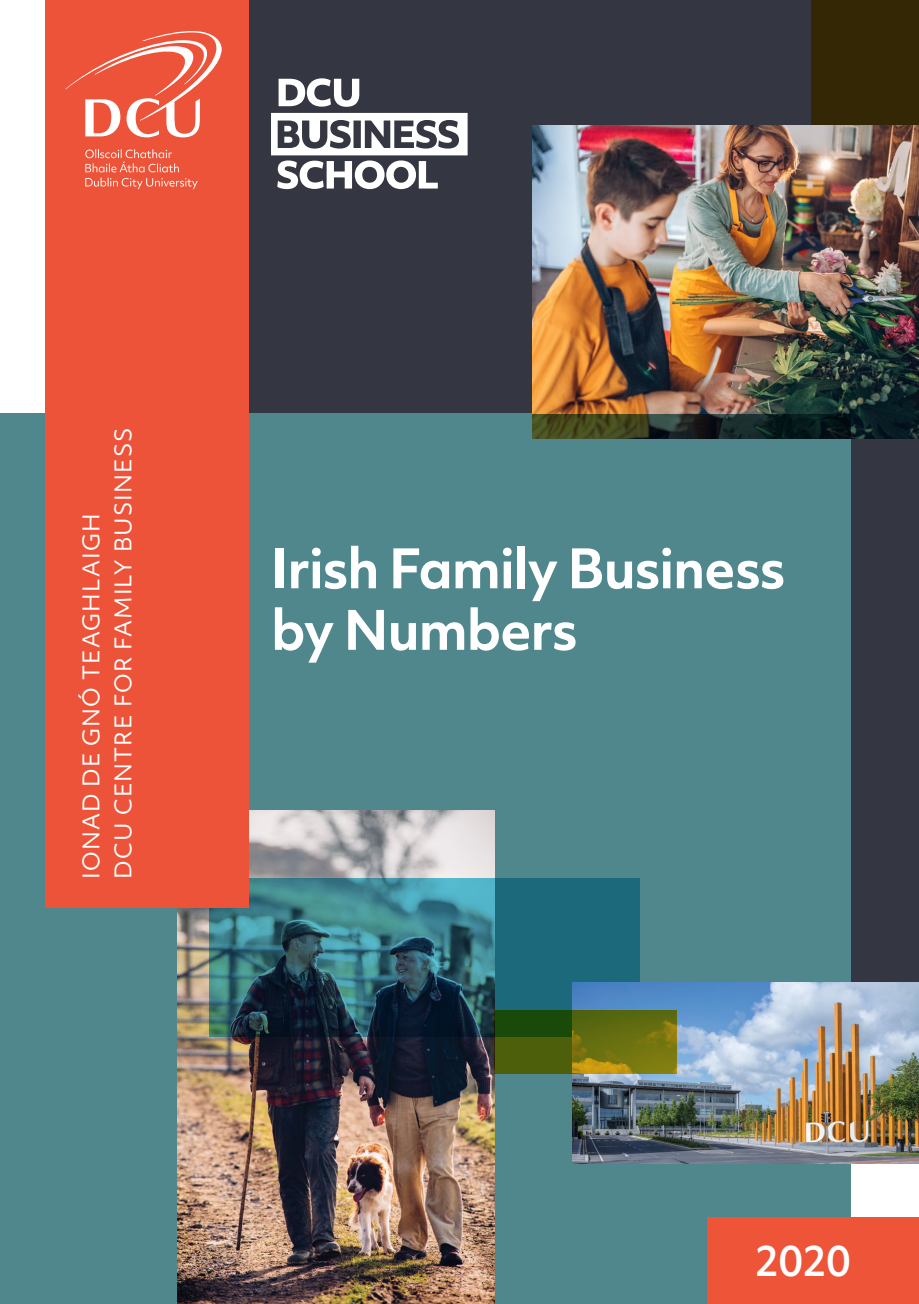
<style>
.page{position:relative;width:919px;height:1304px;background:#fff}
.page>*{position:absolute;margin:0;border:0;box-sizing:border-box;transform-origin:0 0}
.t1{font:700 52.4px/61.6px "Objektiv Mk 2";letter-spacing:-.025em;color:#fff}
.t2{font:500 40px "Objektiv Mk 2";color:#fff}
.t3{font:22px/32px "Objektiv Mk 2";letter-spacing:.05em;color:#fff}
</style>
<div class="page">
<div style="left:127px;top:0;width:791px;height:1055px;background:#343741"></div>
<div style="left:0;top:414px;width:850px;height:890px;background:#4f878d"></div>
<img style="left:178px;top:811px;width:316px;height:493px">
<svg style="left:209px;top:879px;width:430px;height:158px;background:#296471"></svg>
<div style="left:811px;top:0;width:107px;height:149px;background:#332705"></div>
<img style="left:532px;top:126px;width:386px;height:313px">
<div style="left:45px;top:0;width:203px;height:907px;background:#ed5338"></div>
<svg style="left:532px;top:414px;width:318px;height:25px;background:#243021"></svg>
<img style="left:573px;top:983px;width:345px;height:181px">
<div style="left:707px;top:1217px;width:211px;height:87px;background:#ed5438"></div>
<svg style="left:494px;top:1010px;width:183px;height:63px;background:#5a670d"></svg>
<svg style="left:278px;top:78px;width:81px;height:29px"></svg>
<svg style="left:271px;top:113px;width:196px;height:76px"></svg>
<svg style="left:85px;top:149px;width:113px;height:40px"></svg>
<svg style="left:65px;top:31px;width:157px;height:106px"></svg>
<p class="t3" style="left:75px;top:879px;width:453px;rotate:-90deg">IONAD DE GNÓ TEAGHLAIGH<br>DCU CENTRE FOR FAMILY BUSINESS</p>
<h1 class="t1" style="left:271px;top:537px;width:516px">Irish Family Business by Numbers</h1>
<h2 class="t2" style="left:754px;top:1233px;width:98px">2020</h2>
</div>
